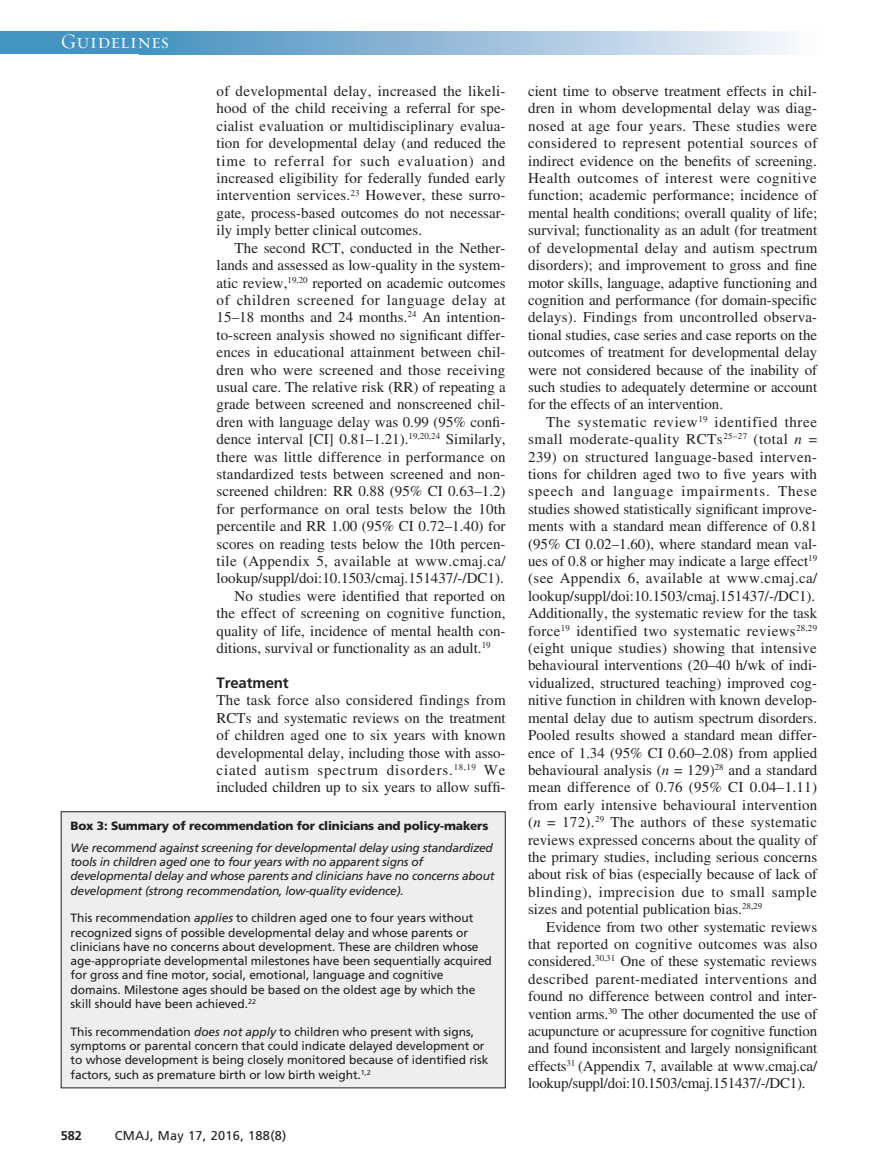
<style>
.page{position:relative;width:878px;height:1175px;background:#fff}
.page>*{position:absolute;margin:0;border:0;box-sizing:border-box;transform-origin:0 0}
.t1{font:21px "Requiem Display HTF Small Caps";letter-spacing:.005em;color:#fff}
.PJ{font:15px/17.4px "Times LT Std";color:#231f20;text-align:justify}
.t2{font:700 15px "Frutiger LT Std";letter-spacing:-.01em;color:#231f20}
.t3{font:12.75px "Frutiger LT Std";letter-spacing:.025em;color:#231f20}
.t4{font:700 12.75px "Frutiger LT Std";color:#231f20}
.Box_PJ-Space{font:12px/14.2px "Frutiger LT Std";letter-spacing:-.005em;color:#231f20}
.Box_PJ{font:italic 12px/14.2px "Frutiger LT Std";letter-spacing:-.02em;color:#231f20}
.Box_title{font:900 12px "Frutiger LT Std";letter-spacing:-.015em;color:#231f20}
.s1{font-style:italic}
</style>
<div class="page">
<div style="left:139px;top:32px;width:678px;height:22px;background:linear-gradient(to right,#438dbe,#f9f7fb)"></div>
<div style="left:0;top:32px;width:151px;height:22px;background:#4494c2"></div>
<div style="left:61px;top:811px;width:444px;height:276px;background:#eeeeef"></div>
<div style="left:61px;top:811px;width:444px;height:277px;border:1px solid #231f20"></div>
<h1 class="t1" style="left:61px;top:29px;width:110px">Guidelines</h1>
<p class="PJ" style="left:216px;top:82px;width:291px">of developmental delay, increased the likeli&shy;hood of the child receiving a referral for spe&shy;cialist evaluation or multidisciplinary evalua&shy;tion for developmental delay (and reduced the time to referral for such evaluation) and increased eligibility for federally funded early intervention services.<sup>23</sup> However, these surro&shy;gate, process-based outcomes do not necessar&shy;ily imply better clinical outcomes.</p>
<p class="PJ" style="left:216px;top:239px;width:291px;text-indent:18px">The second RCT, conducted in the Nether&shy;lands and assessed as low-quality in the system&shy;atic review,<sup>19,20</sup> reported on academic outcomes of children screened for language delay at 15–18 months and 24 months.<sup>24</sup> An intention&shy;to-screen analysis showed no significant differ&shy;ences in educational attainment between chil&shy;dren who were screened and those receiving usual care. The relative risk (RR) of repeating a grade between screened and nonscreened chil&shy;dren with language delay was 0.99 (95% confi&shy;dence interval [CI] 0.81–1.21).<sup>19,20,24</sup> Similarly, there was little difference in performance on standardized tests between screened and non&shy;screened children: RR 0.88 (95% CI 0.63–1.2) for performance on oral tests below the 10th percentile and RR 1.00 (95% CI 0.72–1.40) for scores on reading tests below the 10th percen&shy;tile (Appendix 5, available at www.cmaj.ca/ lookup/suppl/doi:10.1503/cmaj.151437/-/DC1).</p>
<p class="PJ" style="left:216px;top:587px;width:290px;text-indent:18px">No studies were identified that reported on the effect of screening on cognitive function, quality of life, incidence of mental health con&shy;ditions, survival or functionality as an adult.<sup>19</sup></p>
<h2 class="t2" style="left:216px;top:674px;width:74px">Treatment</h2>
<p class="PJ" style="left:216px;top:691px;width:291px">The task force also considered findings from RCTs and systematic reviews on the treatment of children aged one to six years with known developmental delay, including those with asso&shy;ciated autism spectrum disorders.<sup>18,19</sup> We included children up to six years to allow suffi-</p>
<p class="Box_title" style="left:70px;top:818px;width:419px">Box 3: Summary of recommendation for clinicians and policy-makers</p>
<p class="Box_PJ" style="left:70px;top:840px;width:425px">We recommend against screening for developmental delay using standardized tools in children aged one to four years with no apparent signs of developmental delay and whose parents and clinicians have no concerns about development (strong recommendation, low-quality evidence).</p>
<p class="Box_PJ-Space" style="left:70px;top:911px;width:423px">This recommendation <span class="s1">applies</span> to children aged one to four years without recognized signs of possible developmental delay and whose parents or clinicians have no concerns about development. These are children whose age-appropriate developmental milestones have been sequentially acquired for gross and fine motor, social, emotional, language and cognitive domains. Milestone ages should be based on the oldest age by which the skill should have been achieved.<sup>22</sup></p>
<p class="Box_PJ-Space" style="left:70px;top:1024px;width:419px">This recommendation <span class="s1">does not apply</span> to children who present with signs, symptoms or parental concern that could indicate delayed development or to whose development is being closely monitored because of identified risk factors, such as premature birth or low birth weight.<sup>1,2</sup></p>
<p class="t4" style="left:61px;top:1127px;width:23px">582</p>
<p class="t3" style="left:115px;top:1127px;width:173px">CMAJ, May 17, 2016, 188(8)</p>
<p class="PJ" style="left:528px;top:82px;width:291px">cient time to observe treatment effects in chil&shy;dren in whom developmental delay was diag&shy;nosed at age four years. These studies were considered to represent potential sources of indirect evidence on the benefits of screening.<br>Health outcomes of interest were cognitive function; academic performance; incidence of mental health conditions; overall quality of life; survival; functionality as an adult (for treatment of developmental delay and autism spectrum disorders); and improvement to gross and fine motor skills, language, adaptive functioning and cognition and performance (for domain-specific delays). Findings from uncontrolled observa&shy;tional studies, case series and case reports on the outcomes of treatment for developmental delay were not considered because of the inability of such studies to adequately determine or account for the effects of an intervention.</p>
<p class="PJ" style="left:528px;top:413px;width:291px;text-align:left;text-indent:18px">The systematic review<sup>19</sup> identified three small moderate-quality RCTs<sup>25–27</sup> (total <span class="s1">n</span> = 239) on structured language-based interven&shy;tions for children aged two to five years with speech and language impairments. These studies showed statistically significant improve&shy;ments with a standard mean difference of 0.81 (95% CI 0.02–1.60), where standard mean val&shy;ues of 0.8 or higher may indicate a large effect<sup>19 </sup>(see Appendix 6, available at www.cmaj.ca/ lookup/suppl/doi:10.1503/cmaj.151437/-/DC1).<br>Additionally, the systematic review for the task force<sup>19</sup> identified two systematic reviews<sup>28,29 </sup>(eight unique studies) showing that intensive behavioural interventions (20–40 h/wk of indi&shy;vidualized, structured teaching) improved cog&shy;nitive function in children with known develop&shy;mental delay due to autism spectrum disorders.<br>Pooled results showed a standard mean differ&shy;ence of 1.34 (95% CI 0.60–2.08) from applied behavioural analysis (<span class="s1">n</span> = 129)<sup>28</sup> and a standard mean difference of 0.76 (95% CI 0.04–1.11) from early intensive behavioural intervention (<span class="s1">n</span> = 172).<sup>29</sup> The authors of these systematic reviews expressed concerns about the quality of the primary studies, including serious concerns about risk of bias (especially because of lack of blinding), imprecision due to small sample sizes and potential publication bias.<sup>28,29</sup></p>
<p class="PJ" style="left:528px;top:917px;width:291px;text-indent:18px">Evidence from two other systematic reviews that reported on cognitive outcomes was also considered.<sup>30,31</sup> One of these systematic reviews described parent-mediated interventions and found no difference between control and inter&shy;vention arms.<sup>30</sup> The other documented the use of acupuncture or acupressure for cognitive function and found inconsistent and largely nonsignificant effects<sup>31</sup> (Appendix 7, available at www.cmaj.ca/ lookup/suppl/doi:10.1503/cmaj.151437/-/DC1).</p>
</div>
